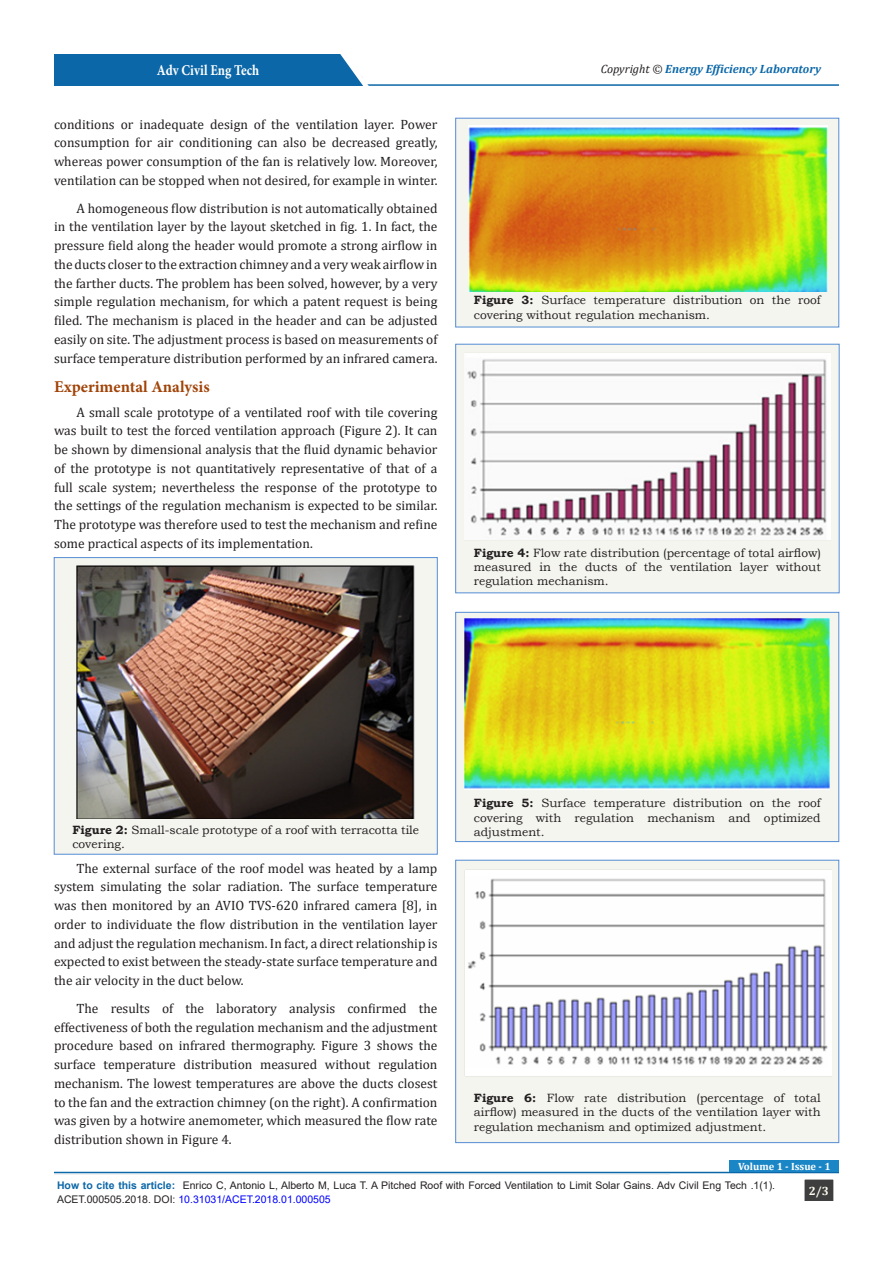
<style>
.page{position:relative;width:893px;height:1263px;background:#fff}
.page>*{position:absolute;margin:0;border:0;box-sizing:border-box;transform-origin:0 0}
.t1{font:700 16.5px "Minion Pro";color:#a14307}
.t2{font:700 15px "Minion Pro";color:#fff;scale:.86 1}
.t3{font:13.5px/18.8px "Cambria";color:#231f20;text-align:justify}
.t4{font:12px/14.4px "Bookman Old Style";color:#231f20;text-align:justify}
.t5{font:italic 700 12px "Cambria";color:#0b67a8}
.t6{font:700 12px "Cambria";color:#fffdee}
.t7{font:10.5px/13.5px "Arial";color:#231f20}
.t8{font:700 10.5px "Cambria";color:#fff}
.s1{font-weight:400;color:#231f20}
.s2{font-weight:700}
.s3{font-weight:700;color:#0b67a8}
.s4{color:#00f}
</style>
<div class="page">
<hr style="left:206px;top:84px;width:633px;height:2px;background:#0b67a8">
<div style="left:54px;top:54px;width:308px;height:32px;background:#0b67a8"></div>
<svg style="left:340px;top:54px;width:34px;height:32px"></svg>
<hr style="left:54px;top:1172px;width:785px;height:1px;background:#0b67a8">
<hr style="left:54px;top:1174px;width:615px;height:1px;background:#f0f0f0">
<div style="left:804px;top:1179px;width:30px;height:22px;background:#3e3e3f"></div>
<div style="left:804px;top:1179px;width:30px;height:23px;border:1px solid #fff"></div>
<div style="left:730px;top:1160px;width:109px;height:12px;background:#1b86c6"></div>
<div style="left:54px;top:558px;width:383px;height:296px;background:#f5f5f0"></div>
<div style="left:54px;top:557px;width:383px;height:297px;border:1px solid #548dd4"></div>
<img style="left:77px;top:565px;width:338px;height:254px">
<div style="left:456px;top:118px;width:383px;height:209px;background:#f5f5f0"></div>
<div style="left:455px;top:118px;width:384px;height:209px;border:1px solid #548dd4"></div>
<img style="left:469px;top:125px;width:358px;height:166px">
<div style="left:456px;top:344px;width:383px;height:249px;background:#f5f5f0"></div>
<div style="left:455px;top:344px;width:384px;height:249px;border:1px solid #548dd4"></div>
<img style="left:464px;top:353px;width:367px;height:187px">
<div style="left:456px;top:612px;width:383px;height:229px;background:#f5f5f0"></div>
<div style="left:455px;top:612px;width:384px;height:230px;border:1px solid #548dd4"></div>
<img style="left:464px;top:618px;width:365px;height:171px">
<div style="left:456px;top:860px;width:383px;height:282px;background:#f5f5f0"></div>
<div style="left:455px;top:860px;width:384px;height:283px;border:1px solid #548dd4"></div>
<img style="left:465px;top:870px;width:366px;height:206px">
<p class="t2" style="left:157px;top:60px;width:121px">Adv Civil Eng Tech</p>
<p class="t5" style="left:601px;top:61px;width:222px"><span class="s1">Copyright ©</span> Energy Efficiency Laboratory</p>
<p class="t3" style="left:54px;top:114px;width:385px">conditions or inadequate design of the ventilation layer. Power consumption for air conditioning can also be decreased greatly, whereas power consumption of the fan is relatively low. Moreover, ventilation can be stopped when not desired, for example in winter.</p>
<p class="t3" style="left:54px;top:198px;width:385px;text-indent:22px">A homogeneous flow distribution is not automatically obtained in the ventilation layer by the layout sketched in fig. 1. In fact, the pressure field along the header would promote a strong airflow in the ducts closer to the extraction chimney and a very weak airflow in the farther ducts. The problem has been solved, however, by a very simple regulation mechanism, for which a patent request is being filed. The mechanism is placed in the header and can be adjusted easily on site. The adjustment process is based on measurements of surface temperature distribution performed by an infrared camera.</p>
<p class="t1" style="left:54px;top:375px;width:157px">Experimental Analysis</p>
<p class="t3" style="left:54px;top:402px;width:385px;text-indent:22px">A small scale prototype of a ventilated roof with tile covering was built to test the forced ventilation approach (Figure 2). It can be shown by dimensional analysis that the fluid dynamic behavior of the prototype is not quantitatively representative of that of a full scale system; nevertheless the response of the prototype to the settings of the regulation mechanism is expected to be similar.<br>The prototype was therefore used to test the mechanism and refine some practical aspects of its implementation.</p>
<p class="t4" style="left:474px;top:293px;width:348px"><span class="s2">Figure 3:</span> Surface temperature distribution on the roof covering without regulation mechanism.</p>
<p class="t4" style="left:474px;top:545px;width:349px"><span class="s2">Figure 4:</span> Flow rate distribution (percentage of total airflow) measured in the ducts of the ventilation layer without regulation mechanism.</p>
<p class="t4" style="left:72px;top:822px;width:348px"><span class="s2">Figure 2:</span> Small-scale prototype of a roof with terracotta tile covering.</p>
<p class="t3" style="left:54px;top:858px;width:385px;text-indent:22px">The external surface of the roof model was heated by a lamp system simulating the solar radiation. The surface temperature was then monitored by an AVIO TVS-620 infrared camera [8], in order to individuate the flow distribution in the ventilation layer and adjust the regulation mechanism. In fact, a direct relationship is expected to exist between the steady-state surface temperature and the air velocity in the duct below.</p>
<p class="t3" style="left:54px;top:999px;width:385px;text-indent:22px">The results of the laboratory analysis confirmed the effectiveness of both the regulation mechanism and the adjustment procedure based on infrared thermography. Figure 3 shows the surface temperature distribution measured without regulation mechanism. The lowest temperatures are above the ducts closest to the fan and the extraction chimney (on the right). A confirmation was given by a hotwire anemometer, which measured the flow rate distribution shown in Figure 4.</p>
<p class="t4" style="left:474px;top:796px;width:348px"><span class="s2">Figure 5:</span> Surface temperature distribution on the roof covering with regulation mechanism and optimized adjustment.</p>
<p class="t4" style="left:474px;top:1091px;width:348px"><span class="s2">Figure 6:</span> Flow rate distribution (percentage of total airflow) measured in the ducts of the ventilation layer with regulation mechanism and optimized adjustment.</p>
<p class="t8" style="left:738px;top:1159px;width:94px">Volume 1 - Issue - 1</p>
<p class="t7" style="left:57px;top:1179px;width:720px"><span class="s3">How to cite this article:</span> Enrico C, Antonio L, Alberto M, Luca T. A Pitched Roof with Forced Ventilation to Limit Solar Gains. Adv Civil Eng Tech .1(1).<br>ACET.000505.2018. DOI: <span class="s4">10.31031/ACET.2018.01.000505</span></p>
<p class="t6" style="left:809px;top:1182px;width:22px">2/3</p>
</div>
